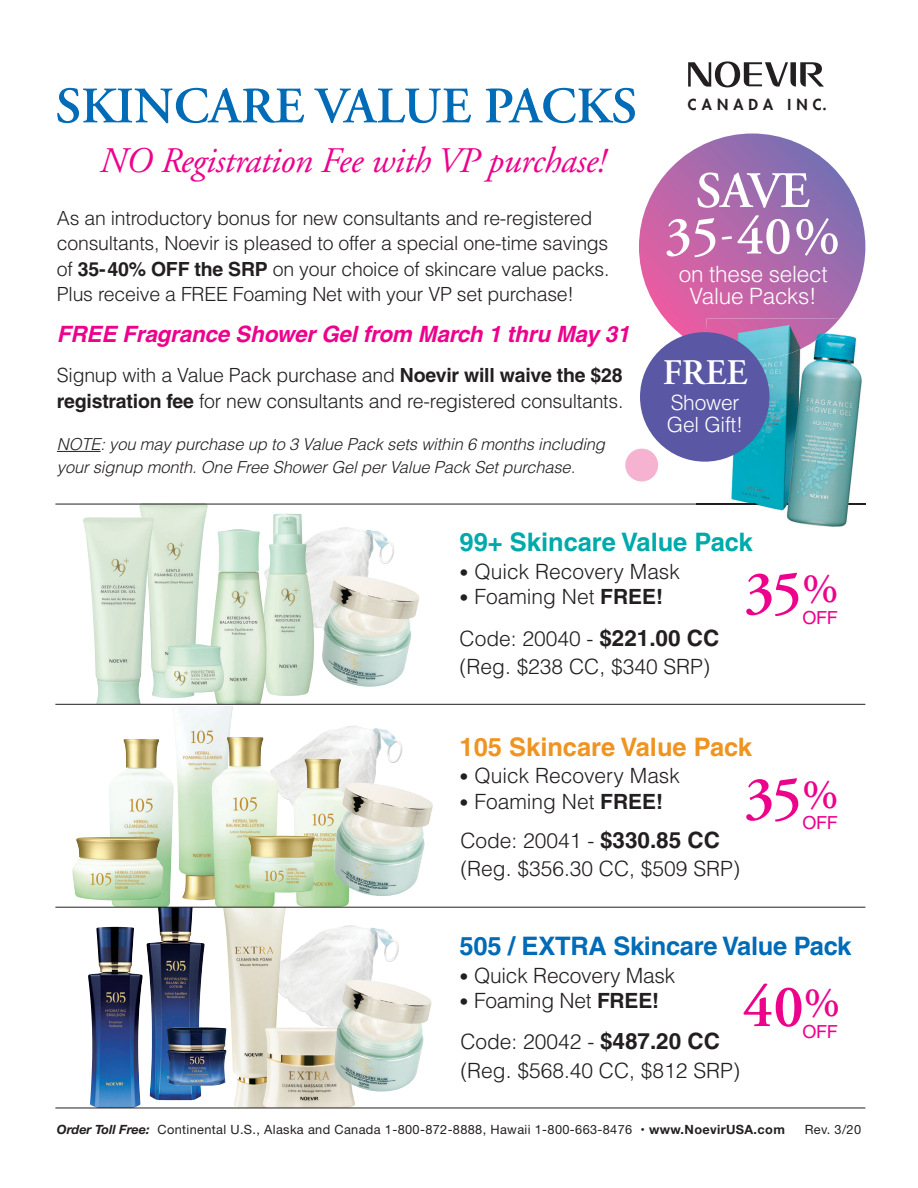
<style>
.page{position:relative;width:918px;height:1188px;background:#fff}
.page>*{position:absolute;margin:0;border:0;box-sizing:border-box;transform-origin:0 0}
.t1{font:600 60px "Adobe Garamond";color:#ed028c}
.t2{font:600 54px "Adobe Garamond";color:#fff}
.t3{font:600 51px "Adobe Garamond";color:#006bb6}
.t4{font:600 51px "Adobe Garamond";color:#fff}
.t5{font:italic 36px "Adobe Garamond";letter-spacing:-.01em;color:#ed028c}
.t6{font:600 36px "Adobe Garamond";color:#fff}
.t7{font:700 25.5px "Helvetica";letter-spacing:-.01em;color:#006bb6}
.t8{font:700 25.5px "Helvetica";color:#0aa}
.t9{font:700 25.5px "Helvetica";color:#ef9421}
.t10{font:italic 700 22.5px "Helvetica";letter-spacing:-.01em;color:#ed028c}
.t11{font:300 22.5px/22.5px "Helvetica";letter-spacing:-.01em;color:#fff;text-align:center}
.t12{font:300 21px/28.5px "Helvetica";color:#231f20}
.t13{font:300 21px/22.4px "Helvetica";letter-spacing:-.01em;color:#fff}
.t14{font:300 19.5px/25.5px "Helvetica";letter-spacing:-.01em;color:#231f20}
.t15{font:18px "Helvetica";letter-spacing:-.01em;color:#ed028c}
.t16{font:italic 300 16.5px/22.8px "Helvetica";letter-spacing:-.01em;color:#231f20}
.t17{font:800 14.85px "Futura";letter-spacing:.345em;color:#231f20}
.t18{font:12.75px "Helvetica Neue";letter-spacing:.03em;color:#231f20}
.s1{font-weight:700}
.s2{font-size:39px}
.s3{font-size:18px}
.s4{font-weight:700;font-size:22.5px}
.s5{font-weight:700;font-style:italic}
</style>
<div class="page">
<img style="left:314px;top:527px;width:81px;height:101px">
<img style="left:139px;top:505px;width:69px;height:193px">
<img style="left:267px;top:514px;width:47px;height:182px">
<img style="left:211px;top:529px;width:56px;height:174px">
<img style="left:83px;top:517px;width:71px;height:186px">
<img style="left:164px;top:644px;width:60px;height:49px">
<img style="left:322px;top:577px;width:97px;height:110px">
<img style="left:324px;top:575px;width:44px;height:63px">
<img style="left:278px;top:726px;width:125px;height:110px">
<img style="left:176px;top:706px;width:57px;height:194px">
<img style="left:109px;top:739px;width:65px;height:167px">
<img style="left:212px;top:737px;width:66px;height:169px">
<img style="left:293px;top:758px;width:59px;height:148px">
<img style="left:248px;top:836px;width:67px;height:57px">
<img style="left:72px;top:837px;width:92px;height:63px">
<img style="left:349px;top:784px;width:84px;height:112px">
<img style="left:344px;top:783px;width:29px;height:54px">
<img style="left:334px;top:793px;width:18px;height:94px">
<img style="left:286px;top:925px;width:113px;height:102px">
<img style="left:223px;top:908px;width:63px;height:199px">
<img style="left:263px;top:1027px;width:92px;height:80px">
<img style="left:146px;top:908px;width:59px;height:88px">
<img style="left:88px;top:927px;width:55px;height:138px">
<img style="left:167px;top:1027px;width:59px;height:59px">
<img style="left:349px;top:981px;width:83px;height:111px">
<img style="left:337px;top:980px;width:34px;height:48px">
<img style="left:334px;top:1028px;width:19px;height:56px">
<hr style="left:57px;top:451px;width:44px;height:1px;background:#231f20">
<svg style="left:625px;top:449px;width:33px;height:32px"></svg>
<img style="left:639px;top:134px;width:226px;height:216px">
<hr style="left:55px;top:907px;width:810px;height:1px;background:#231f20">
<hr style="left:55px;top:704px;width:810px;height:1px;background:#231f20">
<hr style="left:55px;top:504px;width:810px;height:1px;background:#231f20">
<hr style="left:55px;top:1108px;width:810px;height:1px;background:#231f20">
<svg style="left:688px;top:61px;width:136px;height:26px"></svg>
<img style="left:696px;top:319px;width:170px;height:208px">
<img style="left:705px;top:319px;width:134px;height:41px">
<img style="left:697px;top:504px;width:168px;height:1px">
<div style="left:640px;top:332px;width:130px;height:130px;background:#5a57a5;border-radius:50%"></div>
<h3 class="t3" style="left:55px;top:86px;width:583px">SKINCARE VALUE PACKS</h3>
<h3 class="t5" style="left:99px;top:146px;width:507px">NO Registration Fee with VP purchase!</h3>
<p class="t14" style="left:57px;top:207px;width:554px">As an introductory bonus for new consultants and re-registered consultants, Noevir is pleased to offer a special one-time savings of <span class="s1">35-40% OFF the SRP</span> on your choice of skincare value packs.<br>Plus receive a FREE Foaming Net with your VP set purchase!</p>
<p class="t10" style="left:57px;top:326px;width:574px">FREE Fragrance Shower Gel from March 1 thru May 31</p>
<p class="t14" style="left:57px;top:364px;width:568px">Signup with a Value Pack purchase and <span class="s1">Noevir will waive the $28 registration fee</span> for new consultants and re-registered consultants.</p>
<p class="t16" style="left:57px;top:434px;width:550px">NOTE: you may purchase up to 3 Value Pack sets within 6 months including your signup month. One Free Shower Gel per Value Pack Set purchase.</p>
<p class="t17" style="left:688px;top:97px;width:140px">CANADA INC.</p>
<h3 class="t4" style="left:696px;top:171px;width:115px">SAVE</h3>
<h2 class="t2" style="left:665px;top:215px;width:177px">35<span class="s2">-</span>40%</h2>
<p class="t11" style="left:679px;top:265px;width:150px">on these select<br>Value Packs!</p>
<h3 class="t6" style="left:663px;top:358px;width:86px">FREE</h3>
<p class="t13" style="left:667px;top:393px;width:78px">Shower<br>Gel Gift!</p>
<h3 class="t8" style="left:460px;top:533px;width:295px">99+ Skincare Value Pack</h3>
<p class="t12" style="left:460px;top:559px;width:222px"><span class="s3">•</span> Quick Recovery Mask</p>
<p class="t12" style="left:460px;top:578px;width:261px;line-height:41.4px"><span class="s3">•</span> Foaming Net <span class="s1">FREE!<br></span>Code: 20040 - <span class="s4">$221.00 CC</span></p>
<p class="t12" style="left:460px;top:654px;width:252px">(Reg. $238 CC, $340 SRP)</p>
<h1 class="t1" style="left:744px;top:569px;width:96px">35<sup>%</sup></h1>
<p class="t15" style="left:802px;top:611px;width:37px">OFF</p>
<h3 class="t9" style="left:460px;top:738px;width:294px">105 Skincare Value Pack</h3>
<p class="t12" style="left:460px;top:764px;width:222px"><span class="s3">•</span> Quick Recovery Mask</p>
<p class="t12" style="left:460px;top:789px;width:205px"><span class="s3">•</span> Foaming Net <span class="s1">FREE!</span></p>
<h1 class="t1" style="left:744px;top:775px;width:96px">35<sup>%</sup></h1>
<p class="t15" style="left:802px;top:816px;width:37px">OFF</p>
<p class="t12" style="left:460px;top:828px;width:281px">Code: 20041 - <span class="s4">$330.85 CC </span>(Reg. $356.30 CC, $509 SRP)</p>
<h3 class="t7" style="left:460px;top:937px;width:393px">505 / EXTRA Skincare Value Pack</h3>
<p class="t12" style="left:460px;top:963px;width:217px"><span class="s3">•</span> Quick Recovery Mask</p>
<p class="t12" style="left:460px;top:988px;width:201px"><span class="s3">•</span> Foaming Net <span class="s1">FREE!</span></p>
<h1 class="t1" style="left:743px;top:983px;width:99px">40<sup>%</sup></h1>
<p class="t15" style="left:802px;top:1025px;width:37px">OFF</p>
<p class="t12" style="left:460px;top:1030px;width:281px">Code: 20042 - <span class="s4">$487.20 CC </span>(Reg. $568.40 CC, $812 SRP)</p>
<p class="t18" style="left:57px;top:1120px;width:729px"><span class="s5">Order Toll Free:</span> Continental U.S., Alaska and Canada 1-800-872-8888, Hawaii 1-800-663-8476 • <span class="s1">www.NoevirUSA.com</span></p>
<p class="t18" style="left:805px;top:1120px;width:58px">Rev. 3/20</p>
</div>
